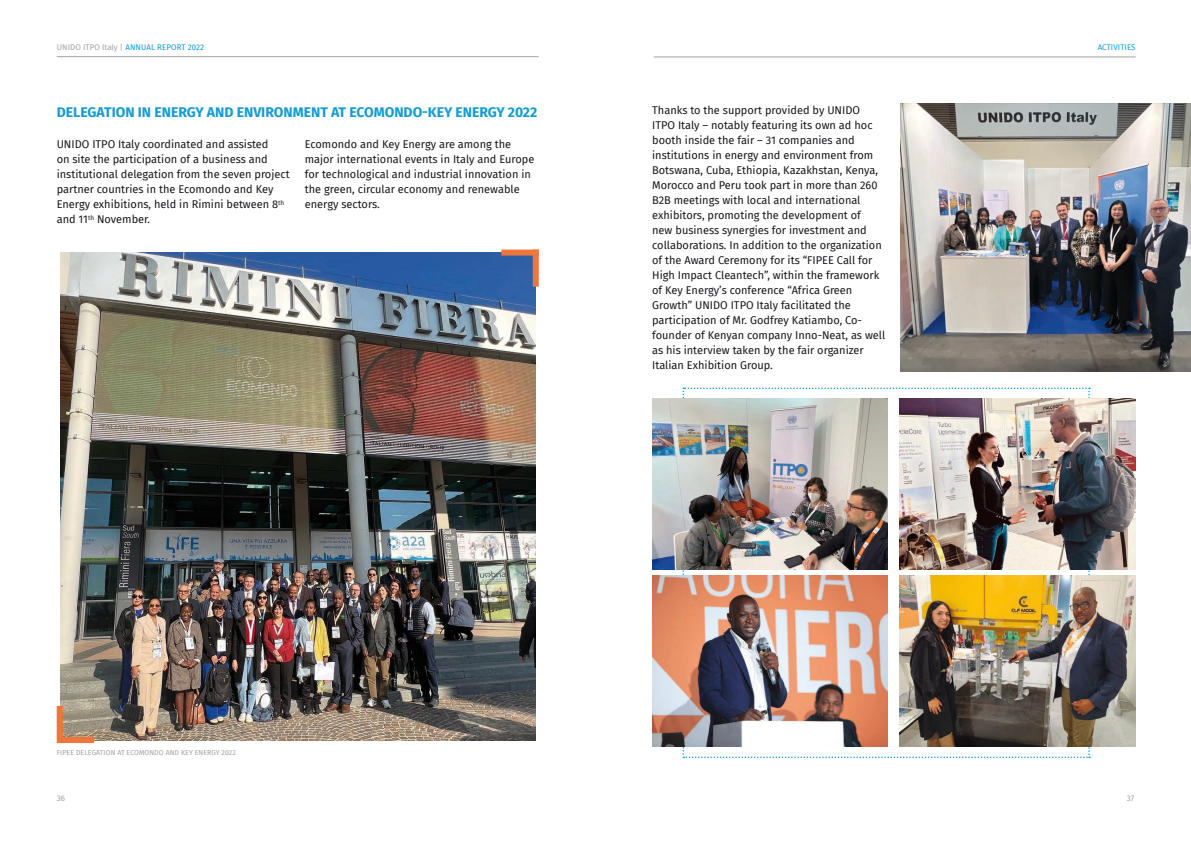
<style>
.page{position:relative;width:1191px;height:842px;background:#fff}
.page>*{position:absolute;margin:0;border:0;box-sizing:border-box;transform-origin:0 0}
._14_Content_black_Ti{font:700 14px "Fira Sans";color:#139bd3}
._12_Content_black_Ti{font:11px/15px "Fira Sans";color:#1a171c}
.t1{font:8px "Fira Sans";letter-spacing:.01em;color:#139bd3}
.t2{font:8px "Fira Sans";color:#a4a29e}
.didascalia_foto{font:7px "Fira Sans";letter-spacing:.01em;color:#a4a29e}
.s1{color:#a4a29e}
</style>
<div class="page">
<hr style="left:57px;top:57px;width:482px;height:1px;background:#a4a29e">
<hr style="left:653px;top:57px;width:482px;height:1px;background:#a4a29e">
<img style="left:60px;top:252px;width:475px;height:488px">
<div style="left:57px;top:706px;width:6px;height:37px;background:#ed763a"></div>
<div style="left:57px;top:737px;width:37px;height:6px;background:#ed763a"></div>
<div style="left:533px;top:250px;width:6px;height:37px;background:#ed763a"></div>
<div style="left:501px;top:250px;width:37px;height:6px;background:#ed763a"></div>
<svg style="left:682px;top:388px;width:408px;height:370px"></svg>
<img style="left:900px;top:103px;width:291px;height:268px">
<img style="left:900px;top:399px;width:235px;height:171px">
<img style="left:652px;top:575px;width:236px;height:171px">
<img style="left:900px;top:575px;width:235px;height:171px">
<img style="left:652px;top:398px;width:236px;height:171px">
<p class="t1" style="left:57px;top:41px;width:149px"><span class="s1">UNIDO ITPO Italy |</span> ANNUAL REPORT 2022</p>
<p class="t1" style="left:1097px;top:41px;width:39px">ACTIVITIES</p>
<p class="_14_Content_black_Ti" style="left:57px;top:100px;width:482px">DELEGATION IN ENERGY AND ENVIRONMENT AT ECOMONDO-KEY ENERGY 2022</p>
<p class="_12_Content_black_Ti" style="left:57px;top:137px;width:234px">UNIDO ITPO Italy coordinated and assisted<br>on site the participation of a business and institutional delegation from the seven project partner countries in the Ecomondo and Key Energy exhibitions, held in Rimini between 8<sup>th </sup>and 11<sup>th</sup> November.</p>
<p class="_12_Content_black_Ti" style="left:305px;top:137px;width:231px">Ecomondo and Key Energy are among the major international events in Italy and Europe for technological and industrial innovation in the green, circular economy and renewable energy sectors.</p>
<p class="_12_Content_black_Ti" style="left:652px;top:102px;width:235px">Thanks to the support provided by UNIDO ITPO Italy – notably featuring its own ad hoc booth inside the fair – 31 companies and institutions in energy and environment from Botswana, Cuba, Ethiopia, Kazakhstan, Kenya, Morocco and Peru took part in more than 260<br>B2B meetings with local and international exhibitors, promoting the development of<br>new business synergies for investment and collaborations. In addition to the organization of the Award Ceremony for its “FIPEE Call for High Impact Cleantech”, within the framework of Key Energy’s conference “Africa Green Growth” UNIDO ITPO Italy facilitated the participation of Mr. Godfrey Katiambo, Co&shy;founder of Kenyan company Inno-Neat, as well as his interview taken by the fair organizer Italian Exhibition Group.</p>
<p class="didascalia_foto" style="left:57px;top:747px;width:180px">FIPEE DELEGATION AT ECOMONDO AND KEY ENERGY 2022</p>
<p class="t2" style="left:57px;top:792px;width:10px">36</p>
<p class="t2" style="left:1126px;top:792px;width:9px">37</p>
</div>
